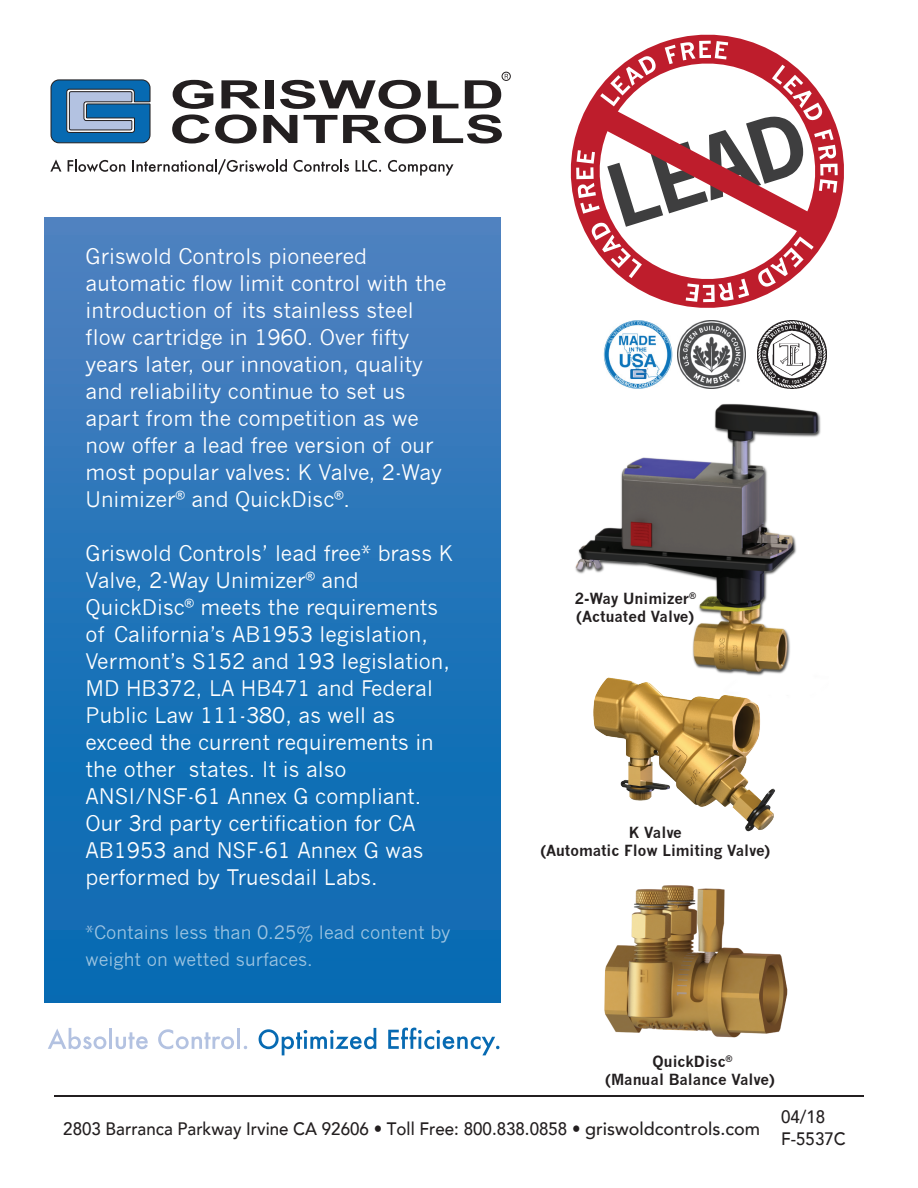
<style>
.page{position:relative;width:918px;height:1188px;background:#fff}
.page>*{position:absolute;margin:0;border:0;box-sizing:border-box;transform-origin:0 0}
.t1{font:21px/27px "News Gothic";color:#fff}
.t2{font:500 18px/21.6px "Avenir";color:#231f20;scale:.94 1}
.t3{font:18px/27px "News Gothic";color:rgb(255 255 255/.6)}
.t4{font:700 15px/18px "News Gothic";color:#231f20;text-align:center}
</style>
<div class="page">
<div style="left:45px;top:217px;width:455px;height:786px;background:linear-gradient(to bottom,#4c81bf,#0069b2)"></div>
<img style="left:598px;top:731px;width:177px;height:101px">
<img style="left:678px;top:324px;width:67px;height:30px">
<img style="left:603px;top:324px;width:69px;height:30px">
<img style="left:758px;top:324px;width:68px;height:30px">
<hr style="left:54px;top:1095px;width:810px;height:2px;background:#231f20">
<svg style="left:51px;top:80px;width:99px;height:63px"></svg>
<div style="left:502px;top:72px;width:9px;height:9px;border:1px solid #231f20;border-radius:50%"></div>
<svg style="left:172px;top:74px;width:336px;height:70px"></svg>
<svg style="left:50px;top:159px;width:11px;height:13px"></svg>
<svg style="left:68px;top:159px;width:57px;height:13px"></svg>
<svg style="left:132px;top:159px;width:155px;height:16px"></svg>
<svg style="left:293px;top:159px;width:56px;height:13px"></svg>
<svg style="left:356px;top:160px;width:25px;height:12px"></svg>
<svg style="left:388px;top:160px;width:66px;height:16px"></svg>
<svg style="left:570px;top:34px;width:274px;height:290px"></svg>
<svg style="left:576px;top:41px;width:262px;height:261px"></svg>
<img style="left:575px;top:354px;width:252px;height:377px">
<svg style="left:48px;top:1028px;width:58px;height:21px"></svg>
<hr style="left:109px;top:1028px;width:3px;height:21px;background:#b3c2e1">
<svg style="left:116px;top:1032px;width:32px;height:17px"></svg>
<svg style="left:158px;top:1029px;width:76px;height:20px"></svg>
<hr style="left:237px;top:1028px;width:3px;height:21px;background:#b3c2e1">
<svg style="left:259px;top:1028px;width:117px;height:27px"></svg>
<svg style="left:388px;top:1028px;width:111px;height:27px"></svg>
<img style="left:605px;top:885px;width:183px;height:153px">
<p class="t1" style="left:86px;top:243px;width:362px">Griswold Controls pioneered automatic flow limit control with the introduction of its stainless steel flow cartridge in 1960. Over fifty years later, our innovation, quality and reliability continue to set us apart from the competition as we now offer a lead free version of our most popular valves: K Valve, 2-Way Unimizer<sup>®</sup> and QuickDisc<sup>®</sup>.</p>
<p class="t1" style="left:86px;top:540px;width:369px">Griswold Controls’ lead free* brass K<br>Valve, 2-Way Unimizer<sup>®</sup> and<br>QuickDisc<sup>®</sup> meets the requirements of California’s AB1953 legislation,<br>Vermont’s S152 and 193 legislation,<br>MD HB372, LA HB471 and Federal<br>Public Law 111-380, as well as exceed the current requirements in the other states. It is also<br>ANSI/NSF-61 Annex G compliant.<br>Our 3rd party certification for CA<br>AB1953 and NSF-61 Annex G was performed by Truesdail Labs.</p>
<p class="t3" style="left:86px;top:919px;width:366px">*Contains less than 0.25% lead content by weight on wetted surfaces.</p>
<p class="t4" style="left:575px;top:589px;width:122px;text-align:left">2-Way Unimizer<sup>® </sup>(Actuated Valve)</p>
<p class="t4" style="left:541px;top:824px;width:231px">K Valve<br>(Automatic Flow Limiting Valve)</p>
<p class="t4" style="left:606px;top:1052px;width:171px">QuickDisc<sup>®<br></sup>(Manual Balance Valve)</p>
<p class="t2" style="left:63px;top:1117px;width:743px">2803 Barranca Parkway Irvine CA 92606 • Toll Free: 800.838.0858 • griswoldcontrols.com</p>
<p class="t2" style="left:781px;top:1105px;width:70px">04/18<br>F-5537C</p>
</div>
